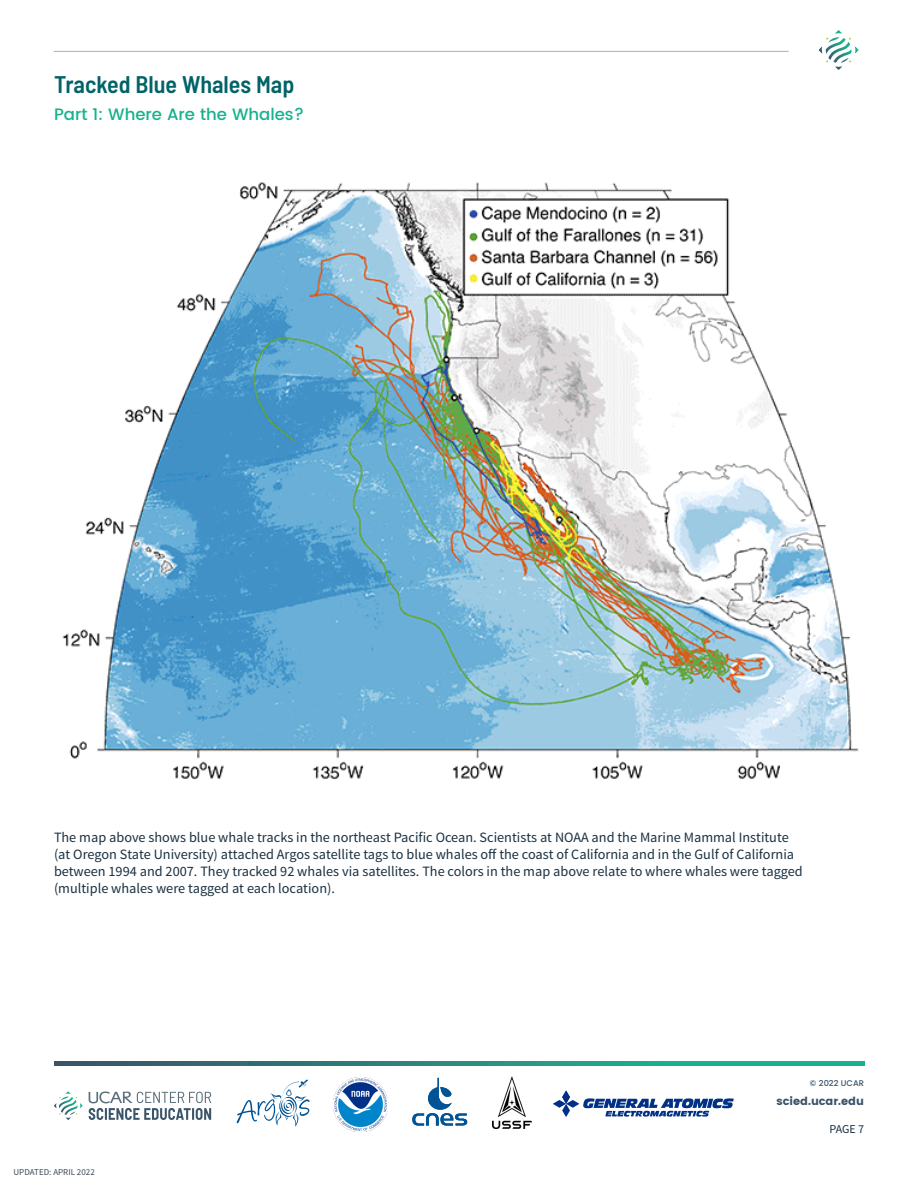
<style>
.page{position:relative;width:918px;height:1188px;background:#fff}
.page>*{position:absolute;margin:0;border:0;box-sizing:border-box;transform-origin:0 0}
.t1{font:600 semi-condensed 24px "Barlow";color:#006368}
.t2{font:500 16.5px "Poppins";color:#15b28c}
.body_copy{font:14.25px/17.2px "Source Sans Pro";color:#193040}
.t3{font:12px "Source Sans Pro";color:#193040}
.t4{font:11.25px "Poppins";color:#395369}
.t5{font:9px "Source Sans Pro";color:#3e4a59}
.t6{font:500 8.25px "Poppins";color:#395369}
</style>
<div class="page">
<hr style="left:54px;top:51px;width:734px;height:1px;background:#5c707c">
<svg style="left:819px;top:30px;width:39px;height:40px"></svg>
<svg style="left:54px;top:1062px;width:811px;height:4px;background:#278b7e"></svg>
<svg style="left:89px;top:1092px;width:122px;height:28px"></svg>
<svg style="left:54px;top:1092px;width:28px;height:28px"></svg>
<svg style="left:237px;top:1079px;width:73px;height:47px"></svg>
<svg style="left:412px;top:1078px;width:55px;height:48px"></svg>
<svg style="left:553px;top:1091px;width:181px;height:26px"></svg>
<img style="left:493px;top:1077px;width:38px;height:51px">
<img style="left:334px;top:1077px;width:54px;height:54px">
<img style="left:62px;top:182px;width:797px;height:598px">
<h1 class="t1" style="left:54px;top:69px;width:242px">Tracked Blue Whales Map</h1>
<h2 class="t2" style="left:54px;top:102px;width:252px">Part 1: Where Are the Whales?</h2>
<p class="body_copy" style="left:54px;top:829px;width:750px">The map above shows blue whale tracks in the northeast Pacific Ocean. Scientists at NOAA and the Marine Mammal Institute (at Oregon State University) attached Argos satellite tags to blue whales off the coast of California and in the Gulf of California between 1994 and 2007. They tracked 92 whales via satellites. The colors in the map above relate to where whales were tagged (multiple whales were tagged at each location).</p>
<p class="t6" style="left:810px;top:1077px;width:56px">© 2022 UCAR</p>
<p class="t4" style="left:777px;top:1094px;width:89px">scied.ucar.edu</p>
<p class="t5" style="left:14px;top:1166px;width:83px">UPDATED: APRIL 2022</p>
<p class="t3" style="left:829px;top:1121px;width:36px">PAGE 7</p>
</div>
